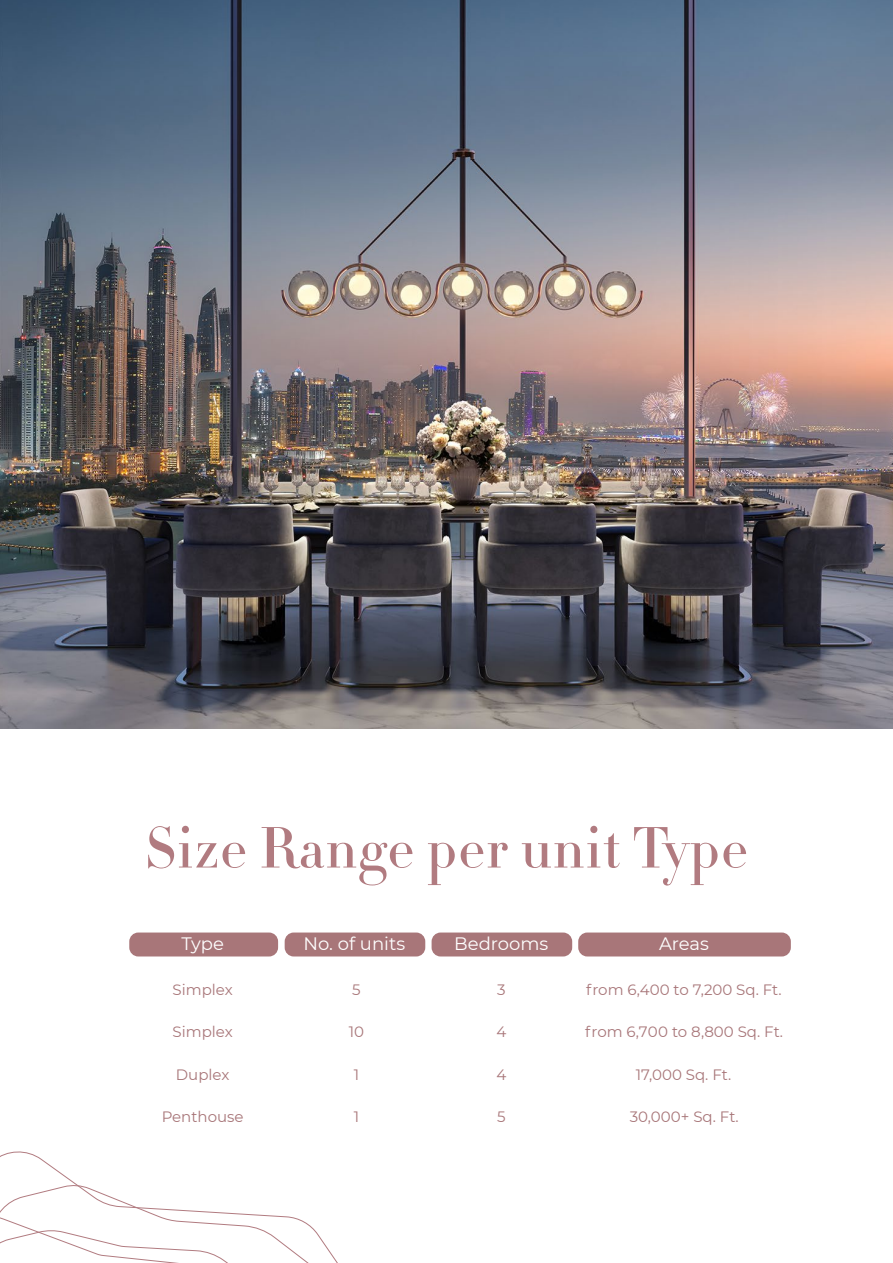
<style>
.page{position:relative;width:893px;height:1263px;background:#fff}
.page>*{position:absolute;margin:0;border:0;box-sizing:border-box;transform-origin:0 0}
.t1{font:57px "Didot HTF M16 Medium";letter-spacing:.02em;color:#b17b80}
.t2{font:18px "Montserrat";color:#fff}
.t3{font:15px "Montserrat";color:#a87679}
</style>
<div class="page">
<img style="left:0;top:0;width:893px;height:728px">
<div style="left:129px;top:932px;width:149px;height:24px;background:#a87679;border-radius:9px"></div>
<div style="left:285px;top:932px;width:140px;height:24px;background:#a87679;border-radius:9px"></div>
<div style="left:432px;top:932px;width:140px;height:24px;background:#a87679;border-radius:9px"></div>
<div style="left:578px;top:932px;width:213px;height:24px;background:#a87679;border-radius:9px"></div>
<svg style="left:0;top:1151px;width:338px;height:112px"></svg>
<h1 class="t1" style="left:145px;top:827px;width:605px">Size Range per unit Type</h1>
<p class="t2" style="left:181px;top:932px;width:44px">Type</p>
<p class="t3" style="left:173px;top:980px;width:62px">Simplex</p>
<p class="t2" style="left:304px;top:932px;width:103px">No. of units</p>
<p class="t2" style="left:454px;top:932px;width:96px">Bedrooms</p>
<p class="t2" style="left:659px;top:932px;width:51px">Areas</p>
<p class="t3" style="left:352px;top:980px;width:10px">5</p>
<p class="t3" style="left:497px;top:980px;width:10px">3</p>
<p class="t3" style="left:586px;top:980px;width:197px">from 6,400 to 7,200 Sq. Ft.</p>
<p class="t3" style="left:173px;top:1023px;width:62px">Simplex</p>
<p class="t3" style="left:349px;top:1023px;width:17px">10</p>
<p class="t3" style="left:496px;top:1023px;width:11px">4</p>
<p class="t3" style="left:585px;top:1023px;width:199px">from 6,700 to 8,800 Sq. Ft.</p>
<p class="t3" style="left:176px;top:1065px;width:55px">Duplex</p>
<p class="t3" style="left:354px;top:1065px;width:7px">1</p>
<p class="t3" style="left:496px;top:1065px;width:11px">4</p>
<p class="t3" style="left:636px;top:1065px;width:97px">17,000 Sq. Ft.</p>
<p class="t3" style="left:162px;top:1108px;width:83px">Penthouse</p>
<p class="t3" style="left:354px;top:1108px;width:7px">1</p>
<p class="t3" style="left:497px;top:1108px;width:10px">5</p>
<p class="t3" style="left:630px;top:1108px;width:111px">30,000+ Sq. Ft.</p>
</div>
